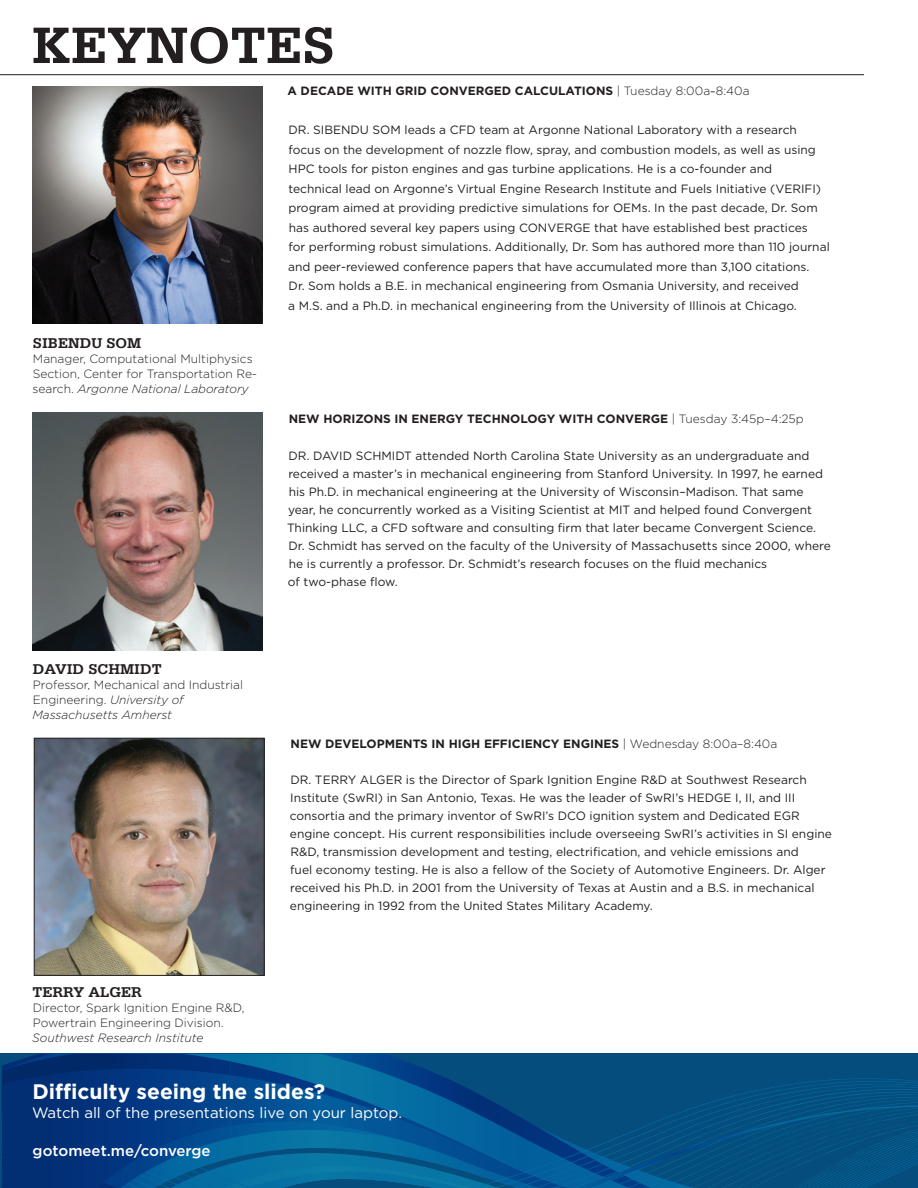
<style>
.page{position:relative;width:918px;height:1188px;background:#fff}
.page>*{position:absolute;margin:0;border:0;box-sizing:border-box;transform-origin:0 0}
.t1{font:700 54px "Serifa";color:#231f20}
.t2{font:700 21px "Gotham";color:#fff}
.t3{font:15px "Gotham";color:#fff}
.t4{font:700 15px "Serifa";color:#231f20}
.t5{font:500 15px "Gotham";color:#fff}
.t6{font:12px/18px "Gotham";color:#231f20}
.t7{font:300 12px/15px "Gotham";color:#231f20}
.t8{font:700 12px "Gotham";color:#231f20}
.t9{font:italic 300 12px "Gotham";color:#231f20}
.s1{font-style:italic}
.s2{font-weight:300}
.s3{font-weight:400;font-size:10.5px}
</style>
<div class="page">
<img style="left:32px;top:87px;width:231px;height:237px">
<hr style="left:0;top:74px;width:864px;height:1px;background:#231f20">
<img style="left:36px;top:740px;width:226px;height:234px">
<div style="left:34px;top:738px;width:230px;height:238px;border:1px solid #231f20"></div>
<img style="left:32px;top:413px;width:231px;height:238px">
<svg style="left:2px;top:1054px;width:916px;height:134px;background:#034e87"></svg>
<h1 class="t1" style="left:32px;top:14px;width:305px">KEYNOTES</h1>
<p class="t4" style="left:33px;top:334px;width:110px">SIBENDU SOM</p>
<p class="t7" style="left:33px;top:350px;width:226px">Manager, Computational Multiphysics<br>Section, Center for Transportation Re&shy;search. <span class="s1">Argonne National Laboratory</span></p>
<p class="t4" style="left:33px;top:660px;width:130px">DAVID SCHMIDT</p>
<p class="t7" style="left:33px;top:676px;width:212px">Professor, Mechanical and Industrial<br>Engineering. <span class="s1">University of<br>Massachusetts Amherst</span></p>
<p class="t4" style="left:32px;top:983px;width:111px">TERRY ALGER</p>
<p class="t7" style="left:33px;top:1000px;width:213px">Director, Spark Ignition Engine R&amp;D,<br>Powertrain Engineering Division.</p>
<p class="t9" style="left:32px;top:1030px;width:173px">Southwest Research Institute</p>
<p class="t8" style="left:288px;top:83px;width:464px">A DECADE WITH GRID CONVERGED CALCULATIONS <span class="s2">| Tuesday 8:00a</span><span class="s3">–</span><span class="s2">8:40a</span></p>
<p class="t6" style="left:288px;top:120px;width:543px;line-height:19.5px">DR. SIBENDU SOM leads a CFD team at Argonne National Laboratory with a research focus on the development of nozzle flow, spray, and combustion models, as well as using HPC tools for piston engines and gas turbine applications. He is a co-founder and<br>technical lead on Argonne’s Virtual Engine Research Institute and Fuels Initiative (VERIFI) program aimed at providing predictive simulations for OEMs. In the past decade, Dr. Som has authored several key papers using CONVERGE that have established best practices<br>for performing robust simulations. Additionally, Dr. Som has authored more than 110 journal and peer-reviewed conference papers that have accumulated more than 3,100 citations.<br>Dr. Som holds a B.E. in mechanical engineering from Osmania University, and received<br>a M.S. and a Ph.D. in mechanical engineering from the University of Illinois at Chicago.</p>
<p class="t8" style="left:289px;top:410px;width:517px">NEW HORIZONS IN ENERGY TECHNOLOGY WITH CONVERGE <span class="s2">| Tuesday 3:45p–4:25p</span></p>
<p class="t6" style="left:287px;top:447px;width:545px">DR. DAVID SCHMIDT attended North Carolina State University as an undergraduate and received a master’s in mechanical engineering from Stanford University. In 1997, he earned his Ph.D. in mechanical engineering at the University of Wisconsin–Madison. That same year, he concurrently worked as a Visiting Scientist at MIT and helped found Convergent Thinking LLC, a CFD software and consulting firm that later became Convergent Science.<br>Dr. Schmidt has served on the faculty of the University of Massachusetts since 2000, where he is currently a professor. Dr. Schmidt’s research focuses on the fluid mechanics<br>of two-phase flow.</p>
<p class="t8" style="left:291px;top:735px;width:488px">NEW DEVELOPMENTS IN HIGH EFFICIENCY ENGINES <span class="s2">| Wednesday 8:00a–8:40a</span></p>
<p class="t6" style="left:290px;top:770px;width:544px">DR. TERRY ALGER is the Director of Spark Ignition Engine R&amp;D at Southwest Research Institute (SwRI) in San Antonio, Texas. He was the leader of SwRI’s HEDGE I, II, and III consortia and the primary inventor of SwRI’s DCO ignition system and Dedicated EGR engine concept. His current responsibilities include overseeing SwRI’s activities in SI engine R&amp;D, transmission development and testing, electrification, and vehicle emissions and<br>fuel economy testing. He is also a fellow of the Society of Automotive Engineers. Dr. Alger received his Ph.D. in 2001 from the University of Texas at Austin and a B.S. in mechanical engineering in 1992 from the United States Military Academy.</p>
<h2 class="t2" style="left:32px;top:1077px;width:294px">Difficulty seeing the slides?</h2>
<p class="t3" style="left:32px;top:1103px;width:372px">Watch all of the presentations live on your laptop.</p>
<p class="t5" style="left:33px;top:1141px;width:180px">gotomeet.me/converge</p>
</div>
